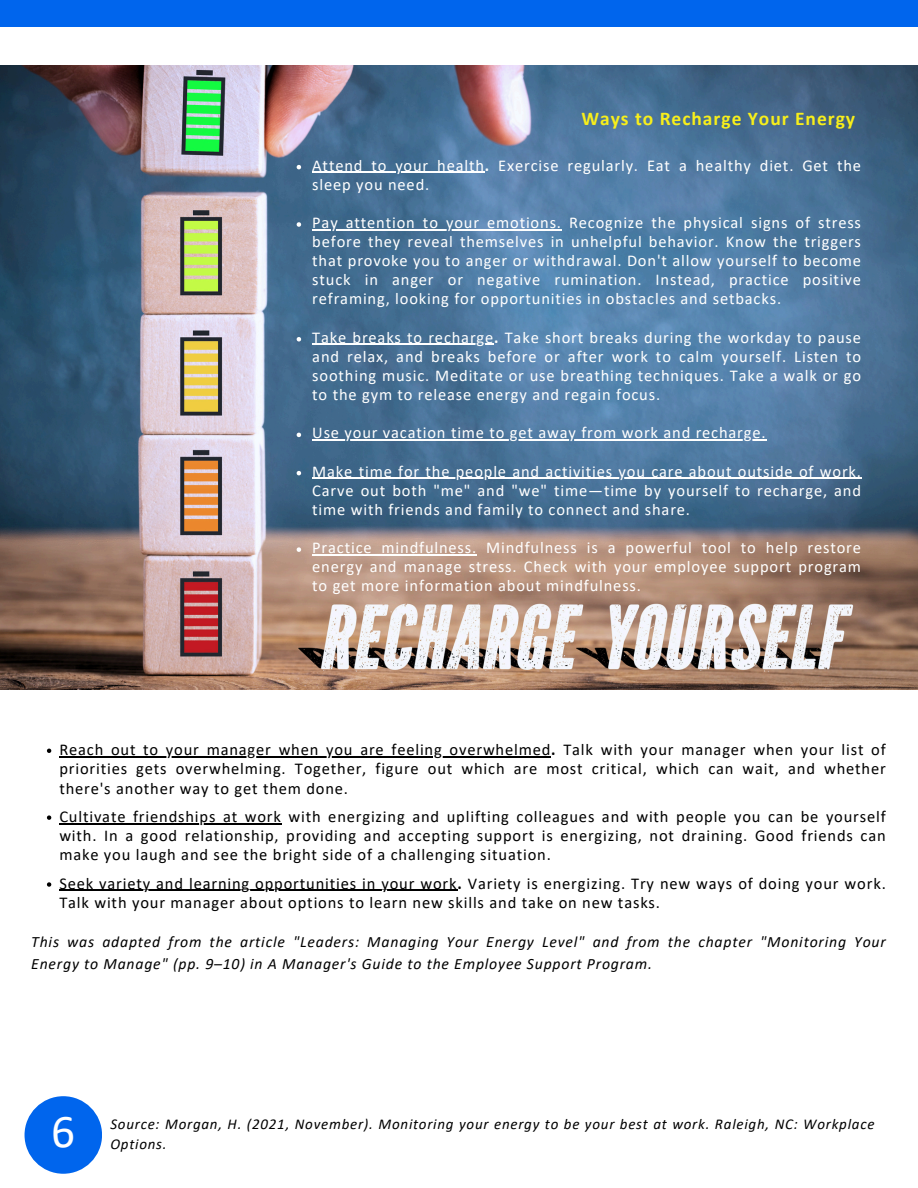
<style>
.page{position:relative;width:918px;height:1188px;background:#fff}
.page>*{position:absolute;margin:0;border:0;box-sizing:border-box;transform-origin:0 0}
.t1{font:47.25px "Calibri";color:#fff}
.t2{font:700 19.5px "Calibri";letter-spacing:.05em;color:#f8ef1b}
.t3{font:16.5px/19.2px "Calibri";letter-spacing:.05em;color:#fff;text-align:justify}
.t4{font:16.5px/19.4px "Calibri";letter-spacing:.05em;color:#000;text-align:justify}
.t5{font:italic 15.75px/21.9px "Calibri";letter-spacing:.05em;color:#000}
.t6{font:italic 15px/20.2px "Calibri";letter-spacing:.05em;color:#000}
.s1{font-weight:700}
</style>
<div class="page">
<div style="left:0;top:0;width:918px;height:27px;background:#0065ed"></div>
<div style="left:25px;top:1096px;width:77px;height:78px;background:#0065ed;border-radius:50%"></div>
<img style="left:0;top:65px;width:918px;height:625px">
<svg style="left:297px;top:165px;width:4px;height:4px"></svg>
<hr style="left:312px;top:172px;width:173px;height:1px;background:#fff">
<svg style="left:297px;top:222px;width:4px;height:5px"></svg>
<hr style="left:312px;top:229px;width:250px;height:1px;background:#fff">
<svg style="left:297px;top:337px;width:4px;height:5px"></svg>
<hr style="left:312px;top:344px;width:182px;height:1px;background:#fff">
<svg style="left:297px;top:433px;width:4px;height:4px"></svg>
<hr style="left:312px;top:439px;width:454px;height:2px;background:#fff">
<svg style="left:297px;top:471px;width:4px;height:4px"></svg>
<hr style="left:312px;top:478px;width:550px;height:1px;background:#fff">
<svg style="left:297px;top:547px;width:4px;height:5px"></svg>
<hr style="left:312px;top:554px;width:165px;height:1px;background:#fff">
<svg style="left:47px;top:749px;width:4px;height:4px"></svg>
<hr style="left:59px;top:756px;width:492px;height:1px;background:#000">
<svg style="left:47px;top:815px;width:4px;height:5px"></svg>
<hr style="left:59px;top:823px;width:223px;height:1px;background:#000">
<svg style="left:47px;top:882px;width:4px;height:5px"></svg>
<hr style="left:59px;top:890px;width:398px;height:1px;background:#000">
<p class="t2" style="left:582px;top:110px;width:275px">Ways to Recharge Your Energy</p>
<h1 class="t3" style="left:312px;top:157px;width:550px">Attend to your health<span class="s1">.</span> Exercise regularly. Eat a healthy diet. Get the sleep you need.</h1>
<p class="t3" style="left:312px;top:214px;width:550px">Pay attention to your emotions. Recognize the physical signs of stress before they reveal themselves in unhelpful behavior. Know the triggers that provoke you to anger or withdrawal. Don't allow yourself to become stuck in anger or negative rumination. Instead, practice positive reframing, looking for opportunities in obstacles and setbacks.</p>
<p class="t3" style="left:312px;top:329px;width:550px">Take breaks to recharge<span class="s1">.</span> Take short breaks during the workday to pause and relax, and breaks before or after work to calm yourself. Listen to soothing music. Meditate or use breathing techniques. Take a walk or go to the gym to release energy and regain focus.</p>
<p class="t3" style="left:312px;top:425px;width:455px">Use your vacation time to get away from work and recharge.</p>
<p class="t3" style="left:312px;top:463px;width:550px">Make time for the people and activities you care about outside of work.<br>Carve out both "me" and "we" time—time by yourself to recharge, and time with friends and family to connect and share.</p>
<p class="t3" style="left:312px;top:539px;width:550px">Practice mindfulness. Mindfulness is a powerful tool to help restore energy and manage stress. Check with your employee support program to get more information about mindfulness.</p>
<p class="t4" style="left:59px;top:741px;width:828px">Reach out to your manager when you are feeling overwhelmed<span class="s1">.</span> Talk with your manager when your list of priorities gets overwhelming. Together, figure out which are most critical, which can wait, and whether there's another way to get them done.</p>
<p class="t4" style="left:59px;top:808px;width:828px">Cultivate friendships at work with energizing and uplifting colleagues and with people you can be yourself with. In a good relationship, providing and accepting support is energizing, not draining. Good friends can make you laugh and see the bright side of a challenging situation.</p>
<p class="t4" style="left:59px;top:875px;width:828px">Seek variety and learning opportunities in your work<span class="s1">.</span> Variety is energizing. Try new ways of doing your work.<br>Talk with your manager about options to learn new skills and take on new tasks.</p>
<p class="t5" style="left:31px;top:932px;width:856px">This was adapted from the article "Leaders: Managing Your Energy Level" and from the chapter "Monitoring Your<br>Energy to Manage" (pp. 9–10) in A Manager's Guide to the Employee Support Program.</p>
<p class="t1" style="left:51px;top:1111px;width:25px">6</p>
<p class="t6" style="left:110px;top:1115px;width:766px">Source: Morgan, H. (2021, November). Monitoring your energy to be your best at work. Raleigh, NC: Workplace<br>Options.</p>
</div>
